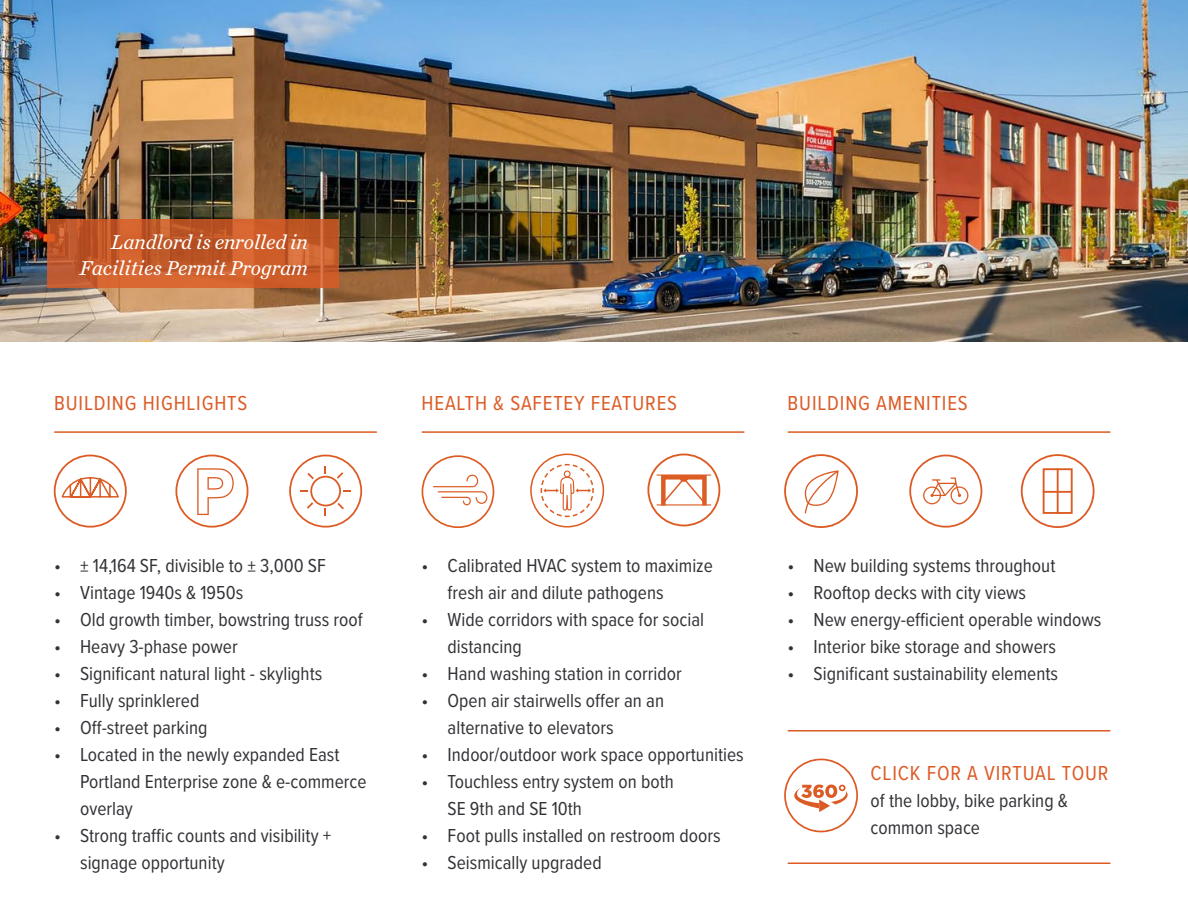
<style>
.page{position:relative;width:1188px;height:918px;background:#fff}
.page>*{position:absolute;margin:0;border:0;box-sizing:border-box;transform-origin:0 0}
.t1{font:21px "Proxima Nova Cond";letter-spacing:.04em;color:#dc5b25}
.t2{font:italic 21px/25.2px "Chronicle Text G2";color:#fff;text-align:right}
.t3{font:19.5px/27px "Proxima Nova Cond";color:#353237}
</style>
<div class="page">
<hr style="left:55px;top:431px;width:321px;height:2px;background:#dc5c23">
<svg style="left:175px;top:455px;width:73px;height:73px"></svg>
<svg style="left:289px;top:455px;width:73px;height:73px"></svg>
<img style="left:0;top:0;width:1188px;height:341px">
<svg style="left:47px;top:219px;width:292px;height:69px"></svg>
<svg style="left:54px;top:455px;width:73px;height:73px"></svg>
<svg style="left:1021px;top:454px;width:74px;height:74px"></svg>
<div style="left:1043px;top:468px;width:30px;height:46px;border:2px solid #dc5c23"></div>
<hr style="left:1057px;top:468px;width:2px;height:46px;background:#dc5c23">
<hr style="left:1043px;top:491px;width:29px;height:2px;background:#dc5c23">
<svg style="left:784px;top:454px;width:74px;height:74px"></svg>
<svg style="left:909px;top:455px;width:73px;height:73px"></svg>
<hr style="left:788px;top:431px;width:322px;height:2px;background:#dc5c23">
<hr style="left:788px;top:730px;width:322px;height:2px;background:#dc5c23">
<hr style="left:788px;top:862px;width:322px;height:2px;background:#dc5c23">
<svg style="left:784px;top:759px;width:74px;height:73px"></svg>
<hr style="left:422px;top:431px;width:322px;height:2px;background:#dc5c23">
<div style="left:647px;top:454px;width:73px;height:72px;border:2px solid #dc5c23;border-radius:50%"></div>
<div style="left:661px;top:475px;width:46px;height:33px;border:4px solid #dc5c23"></div>
<svg style="left:662px;top:476px;width:44px;height:28px"></svg>
<hr style="left:657px;top:504px;width:54px;height:2px;background:#dc5c23">
<hr style="left:657px;top:474px;width:54px;height:2px;background:#dc5c23">
<svg style="left:422px;top:455px;width:72px;height:73px"></svg>
<div style="left:530px;top:454px;width:74px;height:74px;border:2px solid #dc5c23;border-radius:50%"></div>
<svg style="left:540px;top:463px;width:55px;height:55px"></svg>
<p class="t2" style="left:80px;top:229px;width:230px">Landlord is enrolled in<br>Facilities Permit Program</p>
<p class="t1" style="left:54px;top:387px;width:195px">BUILDING HIGHLIGHTS</p>
<p class="t1" style="left:422px;top:387px;width:257px">HEALTH &amp; SAFETEY FEATURES</p>
<p class="t1" style="left:788px;top:387px;width:182px">BUILDING AMENITIES</p>
<p class="t3" style="left:54px;top:551px;width:273px">• ± 14,164 SF, divisible to ± 3,000 SF</p>
<p class="t3" style="left:54px;top:578px;width:191px">• Vintage 1940s &amp; 1950s</p>
<p class="t3" style="left:54px;top:605px;width:310px">• Old growth timber, bowstring truss roof</p>
<p class="t3" style="left:54px;top:632px;width:185px">• Heavy 3-phase power</p>
<p class="t3" style="left:54px;top:659px;width:270px">• Significant natural light - skylights</p>
<p class="t3" style="left:54px;top:686px;width:147px">• Fully sprinklered</p>
<p class="t3" style="left:54px;top:713px;width:155px">• Off-street parking</p>
<p class="t3" style="left:80px;top:740px;width:288px;text-indent:-26px">• Located in the newly expanded East<br>Portland Enterprise zone &amp; e-commerce overlay</p>
<p class="t3" style="left:80px;top:821px;width:253px;text-indent:-26px">• Strong traffic counts and visibility + signage opportunity</p>
<p class="t3" style="left:448px;top:551px;width:267px;text-indent:-26px">• Calibrated HVAC system to maximize fresh air and dilute pathogens</p>
<p class="t3" style="left:448px;top:605px;width:258px;text-indent:-26px">• Wide corridors with space for social distancing</p>
<p class="t3" style="left:422px;top:659px;width:262px">• Hand washing station in corridor</p>
<p class="t3" style="left:448px;top:686px;width:218px;text-indent:-26px">• Open air stairwells offer an an alternative to elevators</p>
<p class="t3" style="left:422px;top:740px;width:324px">• Indoor/outdoor work space opportunities</p>
<p class="t3" style="left:448px;top:767px;width:228px;text-indent:-26px">• Touchless entry system on both<br>SE 9th and SE 10th</p>
<p class="t3" style="left:422px;top:821px;width:301px">• Foot pulls installed on restroom doors</p>
<p class="t3" style="left:422px;top:848px;width:182px">• Seismically upgraded</p>
<p class="t3" style="left:788px;top:551px;width:269px">• New building systems throughout</p>
<p class="t3" style="left:788px;top:578px;width:240px">• Rooftop decks with city views</p>
<p class="t3" style="left:788px;top:605px;width:315px">• New energy-efficient operable windows</p>
<p class="t3" style="left:788px;top:632px;width:270px">• Interior bike storage and showers</p>
<p class="t3" style="left:788px;top:659px;width:272px">• Significant sustainability elements</p>
<p class="t1" style="left:871px;top:757px;width:239px">CLICK FOR A VIRTUAL TOUR</p>
<p class="t3" style="left:871px;top:786px;width:199px">of the lobby, bike parking &amp; common space</p>
</div>
